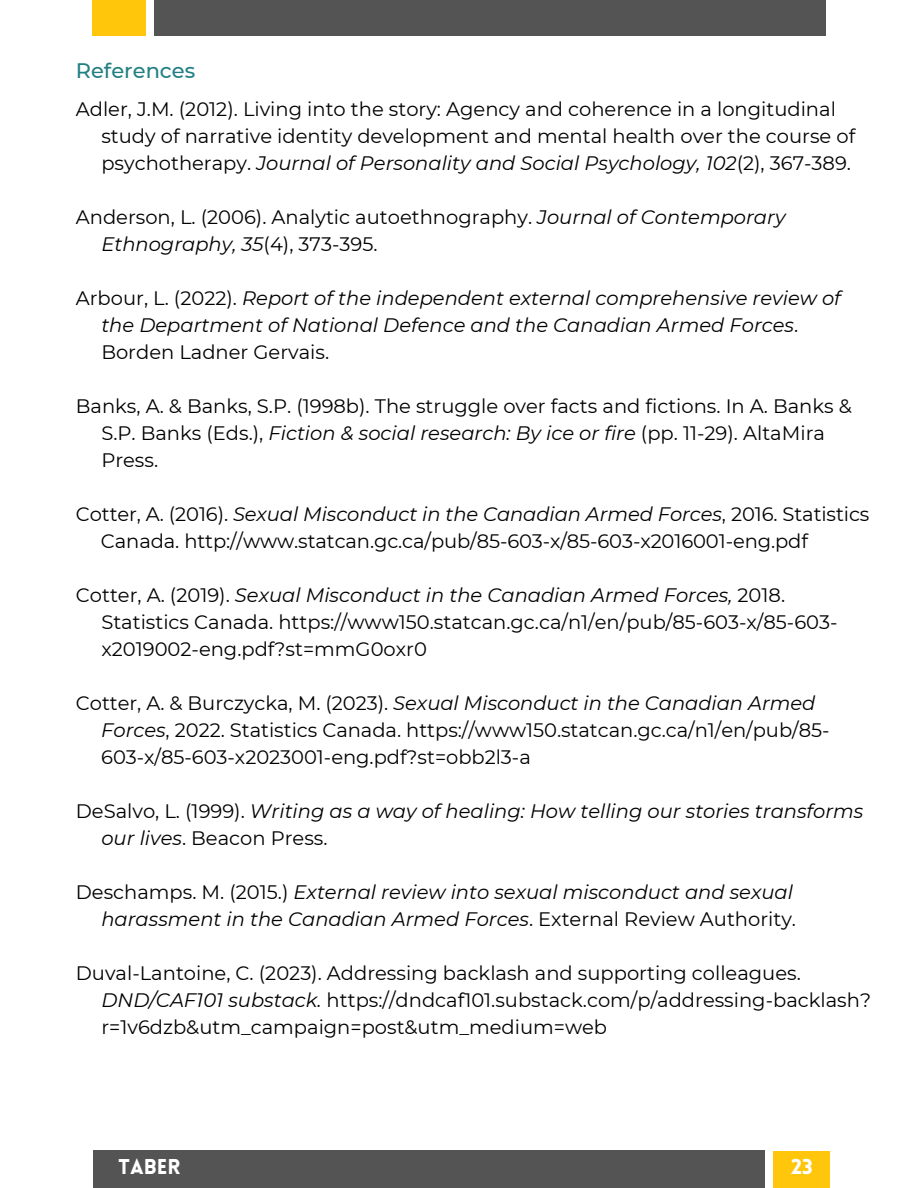
<style>
.page{position:relative;width:918px;height:1188px;background:#fff}
.page>*{position:absolute;margin:0;border:0;box-sizing:border-box;transform-origin:0 0}
.t1{font:500 21px "Montserrat";color:#228084}
.t2{font:900 21px "Lovelo";color:#fff}
.t3{font:19.5px "Montserrat";color:#000}
.t4{font:italic 19.5px "Montserrat";color:#000}
.s1{font-style:normal}
.s2{font-style:italic}
</style>
<div class="page">
<div style="left:154px;top:0;width:672px;height:36px;background:#545454"></div>
<div style="left:92px;top:0;width:53px;height:36px;background:#ffc60b"></div>
<div style="left:774px;top:1151px;width:56px;height:37px;background:#ffc60b"></div>
<div style="left:93px;top:1151px;width:672px;height:37px;background:#545454"></div>
<p class="t1" style="left:76px;top:57px;width:121px">References</p>
<p class="t3" style="left:76px;top:97px;width:762px">Adler, J.M. (2012). Living into the story: Agency and coherence in a longitudinal</p>
<p class="t3" style="left:101px;top:124px;width:755px">study of narrative identity development and mental health over the course of</p>
<p class="t4" style="left:101px;top:151px;width:751px"><span class="s1">psychotherapy.</span> Journal of Personality and Social Psychology, 102<span class="s1">(2), 367-389.</span></p>
<p class="t3" style="left:76px;top:205px;width:711px">Anderson, L. (2006). Analytic autoethnography. <span class="s2">Journal of Contemporary</span></p>
<p class="t4" style="left:101px;top:232px;width:278px">Ethnography, 35<span class="s1">(4), 373-395.</span></p>
<p class="t4" style="left:76px;top:286px;width:767px"><span class="s1">Arbour, L. (2022).</span> Report of the independent external comprehensive review of</p>
<p class="t4" style="left:101px;top:313px;width:698px">the Department of National Defence and the Canadian Armed Forces<span class="s1">.</span></p>
<p class="t3" style="left:101px;top:340px;width:229px">Borden Ladner Gervais.</p>
<p class="t3" style="left:76px;top:394px;width:778px">Banks, A. &amp; Banks, S.P. (1998b). The struggle over facts and fictions. In A. Banks &amp;</p>
<p class="t3" style="left:101px;top:421px;width:725px">S.P. Banks (Eds.), <span class="s2">Fiction &amp; social research: By ice or fire</span> (pp. 11-29). AltaMira</p>
<p class="t3" style="left:101px;top:448px;width:58px">Press.</p>
<p class="t4" style="left:76px;top:502px;width:795px"><span class="s1">Cotter, A. (2016).</span> Sexual Misconduct in the Canadian Armed Forces<span class="s1">, 2016. Statistics</span></p>
<p class="t3" style="left:101px;top:529px;width:709px">Canada. http://www.statcan.gc.ca/pub/85-603-x/85-603-x2016001-eng.pdf</p>
<p class="t4" style="left:76px;top:583px;width:711px"><span class="s1">Cotter, A. (2019).</span> Sexual Misconduct in the Canadian Armed Forces, <span class="s1">2018.</span></p>
<p class="t3" style="left:101px;top:610px;width:738px">Statistics Canada. https://www150.statcan.gc.ca/n1/en/pub/85-603-x/85-603-</p>
<p class="t3" style="left:101px;top:637px;width:327px">x2019002-eng.pdf?st=mmG0oxr0</p>
<p class="t4" style="left:76px;top:691px;width:741px"><span class="s1">Cotter, A. &amp; Burczycka, M. (2023).</span> Sexual Misconduct in the Canadian Armed</p>
<p class="t3" style="left:101px;top:718px;width:730px"><span class="s2">Forces</span>, 2022. Statistics Canada. https://www150.statcan.gc.ca/n1/en/pub/85-</p>
<p class="t3" style="left:101px;top:745px;width:431px">603-x/85-603-x2023001-eng.pdf?st=obb2l3-a</p>
<p class="t4" style="left:76px;top:799px;width:789px"><span class="s1">DeSalvo, L. (1999).</span> Writing as a way of healing: How telling our stories transforms</p>
<p class="t3" style="left:101px;top:826px;width:228px"><span class="s2">our lives</span>. Beacon Press.</p>
<p class="t4" style="left:76px;top:880px;width:719px"><span class="s1">Deschamps. M. (2015.)</span> External review into sexual misconduct and sexual</p>
<p class="t4" style="left:101px;top:907px;width:696px">harassment in the Canadian Armed Forces<span class="s1">. External Review Authority.</span></p>
<p class="t3" style="left:76px;top:961px;width:726px">Duval-Lantoine, C. (2023). Addressing backlash and supporting colleagues.</p>
<h1 class="t3" style="left:101px;top:988px;width:771px"><span class="s2">DND/CAF101 substack.</span> https://dndcaf101.substack.com/p/addressing-backlash?</h1>
<p class="t3" style="left:101px;top:1015px;width:507px">r=1v6dzb&amp;utm_campaign=post&amp;utm_medium=web</p>
<p class="t2" style="left:119px;top:1158px;width:63px">TABER</p>
<h2 class="t2" style="left:791px;top:1158px;width:23px">23</h2>
</div>
